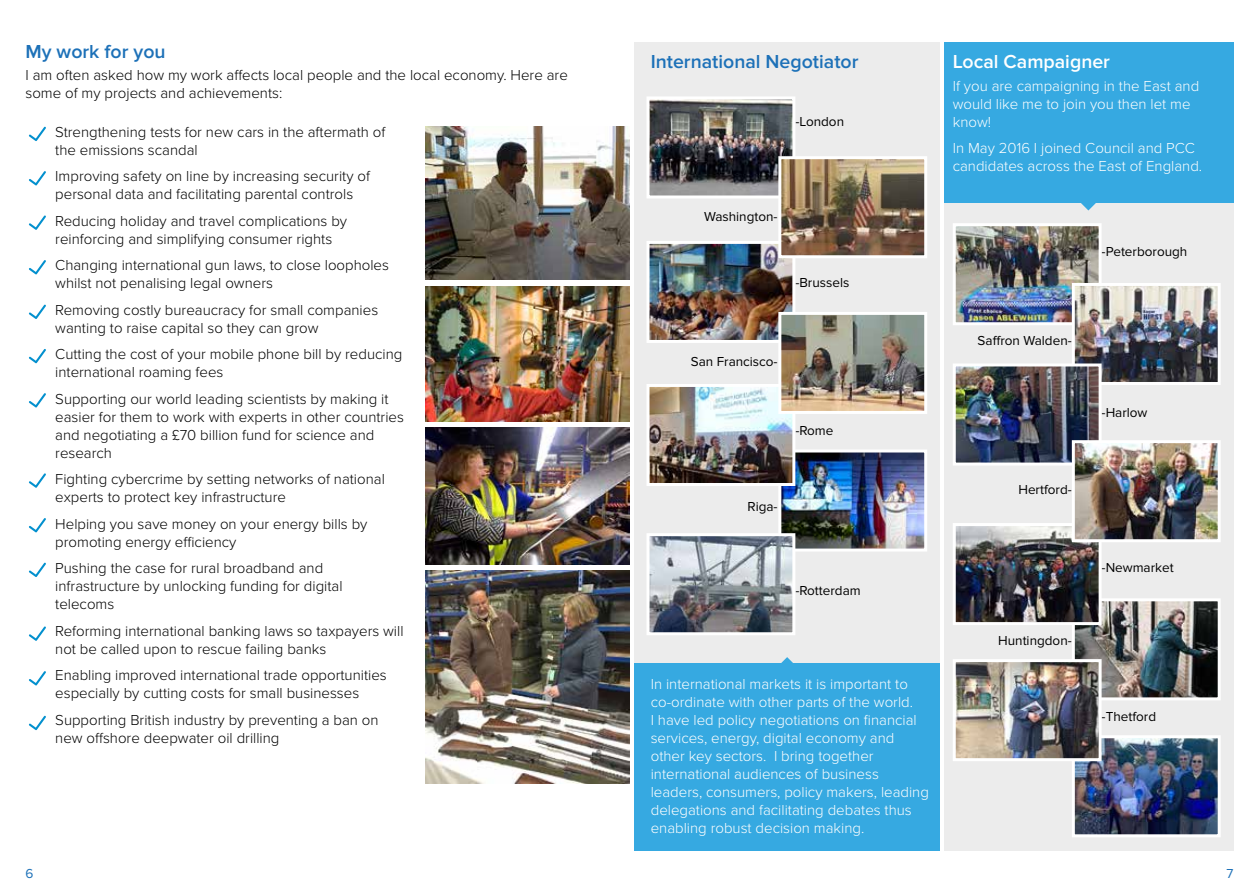
<style>
.page{position:relative;width:1259px;height:893px;background:#fff}
.page>*{position:absolute;margin:0;border:0;box-sizing:border-box;transform-origin:0 0}
.t1{font:600 19.5px "Proxima Nova";color:#1d71b8}
.t2{font:600 19.5px "Proxima Nova";color:#fff}
.t3{font:300 15px/18px "Proxima Nova";color:#000}
.t4{font:300 15px/18px "Proxima Nova";color:#fff}
.t5{font:13.5px "Proxima Nova";color:#000}
.t6{font:13.5px "Proxima Nova";color:#1d71b8}
</style>
<div class="page">
<div style="left:944px;top:203px;width:289px;height:647px;background:#ececec"></div>
<div style="left:634px;top:43px;width:306px;height:620px;background:#ececec"></div>
<div style="left:634px;top:663px;width:306px;height:187px;background:#36a9e1"></div>
<div style="left:944px;top:43px;width:289px;height:160px;background:#36a9e1"></div>
<svg style="left:781px;top:657px;width:12px;height:6px"></svg>
<svg style="left:1081px;top:203px;width:15px;height:7px"></svg>
<img style="left:650px;top:100px;width:141px;height:94px">
<div style="left:646px;top:96px;width:149px;height:102px;border:3px solid #fff"></div>
<img style="left:956px;top:227px;width:141px;height:94px">
<div style="left:952px;top:223px;width:149px;height:102px;border:3px solid #fff"></div>
<img style="left:782px;top:453px;width:141px;height:95px">
<div style="left:778px;top:449px;width:149px;height:103px;border:3px solid #fff"></div>
<img style="left:1075px;top:602px;width:141px;height:94px">
<div style="left:1071px;top:598px;width:149px;height:102px;border:3px solid #fff"></div>
<img style="left:1075px;top:739px;width:141px;height:94px">
<div style="left:1071px;top:735px;width:149px;height:102px;border:3px solid #fff"></div>
<img style="left:956px;top:663px;width:141px;height:94px">
<div style="left:952px;top:659px;width:149px;height:102px;border:3px solid #fff"></div>
<img style="left:650px;top:245px;width:141px;height:94px">
<div style="left:646px;top:241px;width:149px;height:102px;border:3px solid #fff"></div>
<img style="left:956px;top:527px;width:141px;height:94px">
<div style="left:952px;top:523px;width:149px;height:102px;border:3px solid #fff"></div>
<img style="left:1075px;top:287px;width:141px;height:94px">
<div style="left:1071px;top:283px;width:149px;height:102px;border:3px solid #fff"></div>
<img style="left:650px;top:388px;width:141px;height:94px">
<div style="left:646px;top:384px;width:149px;height:102px;border:3px solid #fff"></div>
<img style="left:956px;top:367px;width:141px;height:95px">
<div style="left:952px;top:363px;width:149px;height:103px;border:3px solid #fff"></div>
<img style="left:650px;top:537px;width:141px;height:94px">
<div style="left:646px;top:533px;width:149px;height:102px;border:3px solid #fff"></div>
<img style="left:1075px;top:444px;width:141px;height:94px">
<div style="left:1071px;top:440px;width:149px;height:102px;border:3px solid #fff"></div>
<img style="left:782px;top:316px;width:141px;height:94px">
<div style="left:778px;top:312px;width:149px;height:102px;border:3px solid #fff"></div>
<img style="left:782px;top:160px;width:141px;height:94px">
<div style="left:778px;top:156px;width:149px;height:102px;border:3px solid #fff"></div>
<svg style="left:29px;top:127px;width:17px;height:14px"></svg>
<svg style="left:29px;top:171px;width:17px;height:14px"></svg>
<svg style="left:29px;top:215px;width:17px;height:15px"></svg>
<svg style="left:29px;top:260px;width:17px;height:14px"></svg>
<svg style="left:29px;top:305px;width:17px;height:14px"></svg>
<svg style="left:29px;top:349px;width:17px;height:14px"></svg>
<svg style="left:29px;top:393px;width:17px;height:15px"></svg>
<svg style="left:29px;top:473px;width:17px;height:15px"></svg>
<svg style="left:29px;top:518px;width:17px;height:14px"></svg>
<svg style="left:29px;top:563px;width:17px;height:14px"></svg>
<svg style="left:29px;top:626px;width:17px;height:15px"></svg>
<svg style="left:29px;top:671px;width:17px;height:14px"></svg>
<svg style="left:29px;top:716px;width:17px;height:14px"></svg>
<img style="left:425px;top:286px;width:204px;height:136px">
<img style="left:425px;top:127px;width:204px;height:153px">
<img style="left:425px;top:428px;width:204px;height:136px">
<img style="left:425px;top:570px;width:204px;height:213px">
<h1 class="t1" style="left:26px;top:40px;width:142px">My work for you</h1>
<p class="t3" style="left:26px;top:67px;width:544px">I am often asked how my work affects local people and the local economy. Here are some of my projects and achievements:</p>
<p class="t3" style="left:55px;top:123px;width:331px">Strengthening tests for new cars in the aftermath of the emissions scandal</p>
<p class="t3" style="left:55px;top:168px;width:316px">Improving safety on line by increasing security of personal data and facilitating parental controls</p>
<p class="t3" style="left:55px;top:212px;width:293px">Reducing holiday and travel complications by reinforcing and simplifying consumer rights</p>
<p class="t3" style="left:55px;top:257px;width:335px">Changing international gun laws, to close loopholes whilst not penalising legal owners</p>
<p class="t3" style="left:55px;top:301px;width:324px">Removing costly bureaucracy for small companies wanting to raise capital so they can grow</p>
<p class="t3" style="left:55px;top:346px;width:349px">Cutting the cost of your mobile phone bill by reducing international roaming fees</p>
<p class="t3" style="left:55px;top:390px;width:350px">Supporting our world leading scientists by making it easier for them to work with experts in other countries and negotiating a £70 billion fund for science and research</p>
<p class="t3" style="left:55px;top:471px;width:331px">Fighting cybercrime by setting networks of national experts to protect key infrastructure</p>
<p class="t3" style="left:55px;top:515px;width:314px">Helping you save money on your energy bills by promoting energy efficiency</p>
<p class="t3" style="left:55px;top:560px;width:289px">Pushing the case for rural broadband and infrastructure by unlocking funding for digital telecoms</p>
<p class="t3" style="left:55px;top:622px;width:350px">Reforming international banking laws so taxpayers will not be called upon to rescue failing banks</p>
<p class="t3" style="left:55px;top:667px;width:333px">Enabling improved international trade opportunities especially by cutting costs for small businesses</p>
<p class="t3" style="left:55px;top:711px;width:325px">Supporting British industry by preventing a ban on new offshore deepwater oil drilling</p>
<h1 class="t1" style="left:651px;top:50px;width:209px">International Negotiator</h1>
<p class="t5" style="left:795px;top:114px;width:50px">-London</p>
<p class="t5" style="left:704px;top:209px;width:75px">Washington-</p>
<p class="t5" style="left:795px;top:275px;width:55px">-Brussels</p>
<p class="t5" style="left:691px;top:354px;width:88px">San Francisco-</p>
<p class="t5" style="left:795px;top:423px;width:40px">-Rome</p>
<p class="t5" style="left:747px;top:499px;width:32px">Riga-</p>
<p class="t5" style="left:795px;top:583px;width:67px">-Rotterdam</p>
<p class="t4" style="left:651px;top:675px;width:280px">In international markets it is important to co-ordinate with other parts of the world.<br>I have led policy negotiations on financial services, energy, digital economy and other key sectors. I bring together international audiences of business leaders, consumers, policy makers, leading delegations and facilitating debates thus enabling robust decision making.</p>
<h1 class="t2" style="left:952px;top:50px;width:159px">Local Campaigner</h1>
<p class="t4" style="left:952px;top:77px;width:248px">If you are campaigning in the East and would like me to join you then let me know!</p>
<p class="t4" style="left:952px;top:140px;width:251px">In May 2016 I joined Council and PCC candidates across the East of England.</p>
<p class="t5" style="left:1101px;top:244px;width:87px">-Peterborough</p>
<p class="t5" style="left:977px;top:332px;width:96px">Saffron Walden-</p>
<p class="t5" style="left:1018px;top:482px;width:55px">Hertford-</p>
<p class="t5" style="left:998px;top:632px;width:75px">Huntingdon-</p>
<p class="t5" style="left:1101px;top:405px;width:47px">-Harlow</p>
<p class="t5" style="left:1101px;top:560px;width:74px">-Newmarket</p>
<p class="t5" style="left:1101px;top:708px;width:56px">-Thetford</p>
<p class="t6" style="left:26px;top:866px;width:9px">6</p>
<p class="t6" style="left:1226px;top:866px;width:8px">7</p>
</div>
